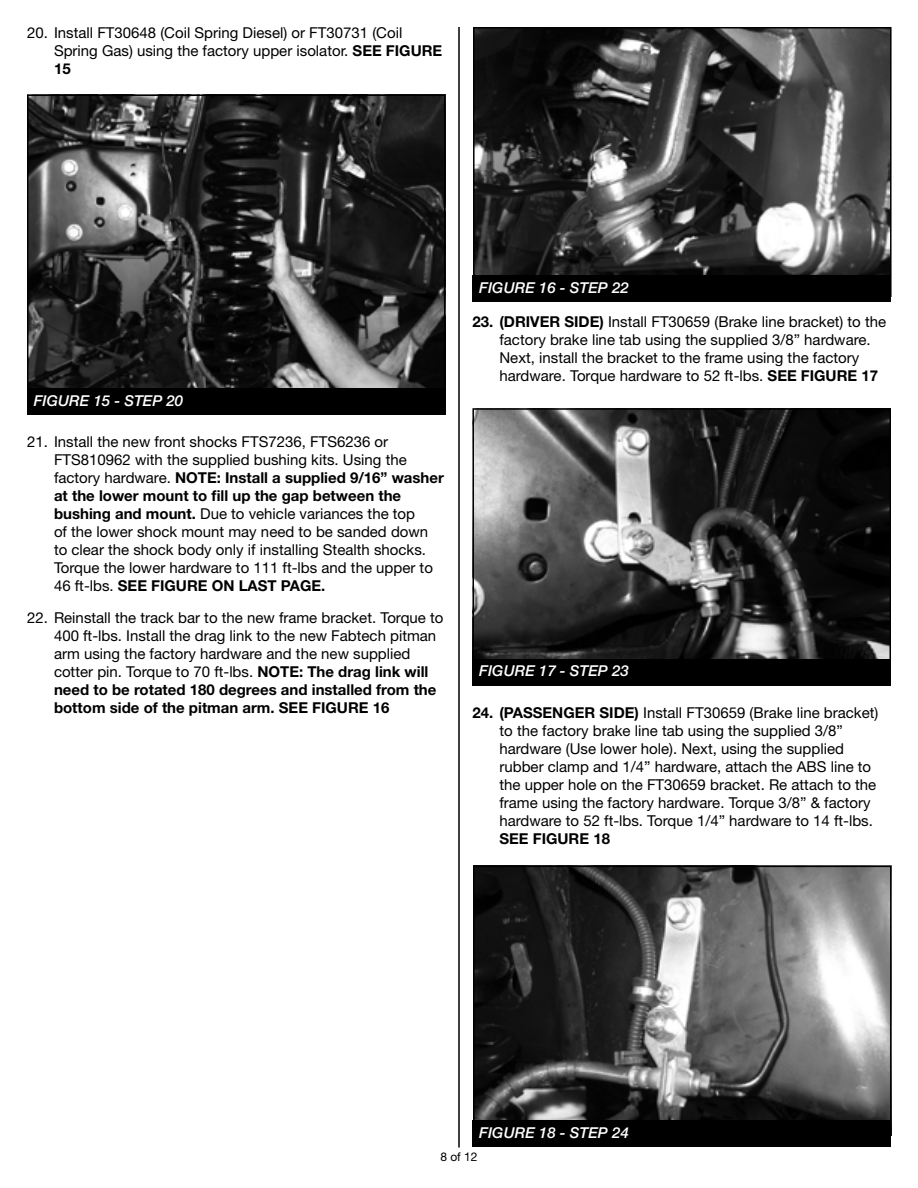
<style>
.page{position:relative;width:918px;height:1188px;background:#fff}
.page>*{position:absolute;margin:0;border:0;box-sizing:border-box;transform-origin:0 0}
.t1{font:15px/18px "Helvetica Neue LT Std";color:#000}
.t2{font:italic 500 15px "Helvetica Neue LT Std";color:#fff}
.t3{font:700 15px "Helvetica Neue LT Std";color:#000}
.t4{font:12px "Helvetica Neue LT Std";color:#000}
.s1{font-weight:700}
</style>
<div class="page">
<hr style="left:458px;top:27px;width:2px;height:1121px;background:#000">
<img style="left:30px;top:97px;width:413px;height:291px">
<div style="left:27px;top:94px;width:419px;height:318px;border:2px solid #000"></div>
<div style="left:27px;top:388px;width:419px;height:26px;background:#000"></div>
<img style="left:476px;top:30px;width:413px;height:245px">
<div style="left:473px;top:27px;width:419px;height:270px;border:2px solid #000"></div>
<div style="left:472px;top:275px;width:419px;height:27px;background:#000"></div>
<img style="left:476px;top:869px;width:413px;height:251px">
<div style="left:473px;top:866px;width:419px;height:270px;border:2px solid #000"></div>
<div style="left:472px;top:1120px;width:419px;height:28px;background:#000"></div>
<img style="left:475px;top:411px;width:413px;height:248px">
<div style="left:472px;top:408px;width:419px;height:270px;border:2px solid #000"></div>
<div style="left:472px;top:659px;width:419px;height:27px;background:#000"></div>
<p class="t1" style="left:54px;top:23px;width:390px;text-indent:-27px">20. Install FT30648 (Coil Spring Diesel) or FT30731 (Coil<br>Spring Gas) using the factory upper isolator. <span class="s1">SEE FIGURE<br>15</span></p>
<p class="t2" style="left:34px;top:391px;width:151px">FIGURE 15 - STEP 20</p>
<p class="t1" style="left:54px;top:433px;width:391px;text-indent:-27px">21. Install the new front shocks FTS7236, FTS6236 or FTS810962 with the supplied bushing kits. Using the factory hardware. <span class="s1">NOTE: Install a supplied 9/16” washer at the lower mount to fill up the gap between the bushing and mount.</span> Due to vehicle variances the top<br>of the lower shock mount may need to be sanded down to clear the shock body only if installing Stealth shocks.<br>Torque the lower hardware to 111 ft-lbs and the upper to 46 ft-lbs. <span class="s1">SEE FIGURE ON LAST PAGE.</span></p>
<p class="t1" style="left:54px;top:608px;width:391px;text-indent:-27px">22. Reinstall the track bar to the new frame bracket. Torque to 400 ft-lbs. Install the drag link to the new Fabtech pitman arm using the factory hardware and the new supplied cotter pin. Torque to 70 ft-lbs. <span class="s1">NOTE: The drag link will need to be rotated 180 degrees and installed from the bottom side of the pitman arm. SEE FIGURE 16</span></p>
<p class="t2" style="left:479px;top:279px;width:151px">FIGURE 16 - STEP 22</p>
<p class="t1" style="left:499px;top:312px;width:388px;text-indent:-27px"><span class="s1">23. (DRIVER SIDE)</span> Install FT30659 (Brake line bracket) to the factory brake line tab using the supplied 3/8” hardware.<br>Next, install the bracket to the frame using the factory hardware. Torque hardware to 52 ft-lbs. <span class="s1">SEE FIGURE 17</span></p>
<p class="t2" style="left:479px;top:662px;width:151px">FIGURE 17 - STEP 23</p>
<p class="t1" style="left:499px;top:704px;width:380px;text-indent:-27px"><span class="s1">24. (PASSENGER SIDE)</span> Install FT30659 (Brake line bracket) to the factory brake line tab using the supplied 3/8” hardware (Use lower hole). Next, using the supplied rubber clamp and 1/4” hardware, attach the ABS line to the upper hole on the FT30659 bracket. Re attach to the frame using the factory hardware. Torque 3/8” &amp; factory hardware to 52 ft-lbs. Torque 1/4” hardware to 14 ft-lbs.</p>
<p class="t3" style="left:499px;top:829px;width:112px">SEE FIGURE 18</p>
<p class="t2" style="left:479px;top:1124px;width:151px">FIGURE 18 - STEP 24</p>
<p class="t4" style="left:440px;top:1150px;width:39px">8 of 12</p>
</div>
